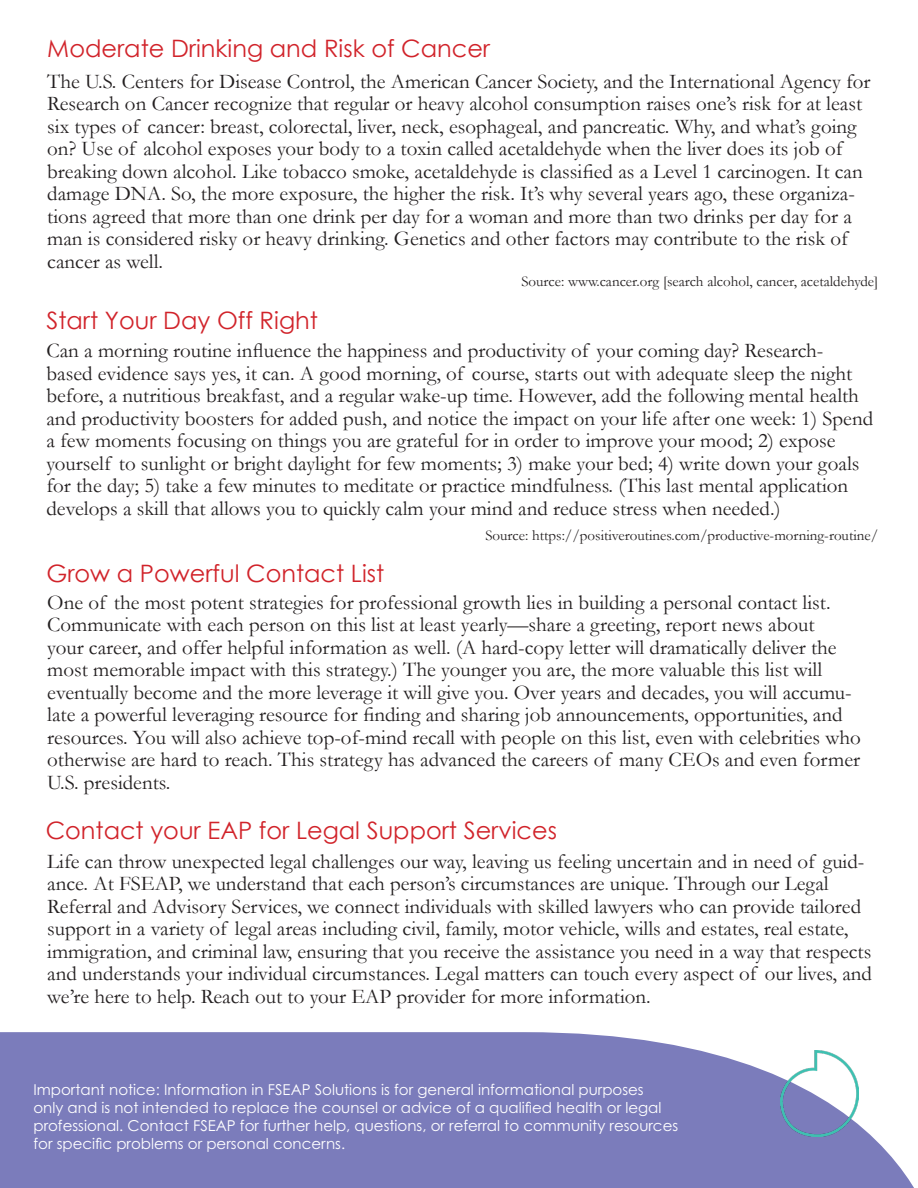
<style>
.page{position:relative;width:918px;height:1188px;background:#fff}
.page>*{position:absolute;margin:0;border:0;box-sizing:border-box;transform-origin:0 0}
.t1{font:24px "Century Gothic";color:#d1232a}
.t2{font:21px/22.5px "Garamond";color:#231f20}
.t3{font:15px/18px "Century Gothic Pro";color:#fff}
.t4{font:15px "Garamond";color:#231f20}
</style>
<div class="page">
<svg style="left:0;top:1032px;width:914px;height:156px;background:#8687c0"></svg>
<img style="left:781px;top:1050px;width:78px;height:87px">
<p class="t1" style="left:47px;top:31px;width:444px">Moderate Drinking and Risk of Cancer</p>
<p class="t2" style="left:47px;top:69px;width:825px">The U.S. Centers for Disease Control, the American Cancer Society, and the International Agency for Research on Cancer recognize that regular or heavy alcohol consumption raises one’s risk for at least six types of cancer: breast, colorectal, liver, neck, esophageal, and pancreatic. Why, and what’s going on? Use of alcohol exposes your body to a toxin called acetaldehyde when the liver does its job of breaking down alcohol. Like tobacco smoke, acetaldehyde is classified as a Level 1 carcinogen. It can damage DNA. So, the more exposure, the higher the risk. It’s why several years ago, these organiza&shy;tions agreed that more than one drink per day for a woman and more than two drinks per day for a man is considered risky or heavy drinking. Genetics and other factors may contribute to the risk of cancer as well.</p>
<p class="t4" style="left:521px;top:271px;width:358px">Source: www.cancer.org [search alcohol, cancer, acetaldehyde]</p>
<p class="t1" style="left:46px;top:304px;width:273px">Start Your Day Off Right</p>
<p class="t2" style="left:46px;top:339px;width:828px">Can a morning routine influence the happiness and productivity of your coming day? Research&shy;based evidence says yes, it can. A good morning, of course, starts out with adequate sleep the night before, a nutritious breakfast, and a regular wake-up time. However, add the following mental health and productivity boosters for added push, and notice the impact on your life after one week: 1) Spend a few moments focusing on things you are grateful for in order to improve your mood; 2) expose yourself to sunlight or bright daylight for few moments; 3) make your bed; 4) write down your goals for the day; 5) take a few minutes to meditate or practice mindfulness. (This last mental application develops a skill that allows you to quickly calm your mind and reduce stress when needed.)</p>
<p class="t4" style="left:485px;top:525px;width:394px">Source: https://positiveroutines.com/productive-morning-routine/</p>
<p class="t1" style="left:46px;top:557px;width:339px">Grow a Powerful Contact List</p>
<p class="t2" style="left:47px;top:590px;width:815px">One of the most potent strategies for professional growth lies in building a personal contact list.<br>Communicate with each person on this list at least yearly—share a greeting, report news about<br>your career, and offer helpful information as well. (A hard-copy letter will dramatically deliver the most memorable impact with this strategy.) The younger you are, the more valuable this list will eventually become and the more leverage it will give you. Over years and decades, you will accumu&shy;late a powerful leveraging resource for finding and sharing job announcements, opportunities, and resources. You will also achieve top-of-mind recall with people on this list, even with celebrities who otherwise are hard to reach. This strategy has advanced the careers of many CEOs and even former U.S. presidents.</p>
<p class="t1" style="left:46px;top:814px;width:513px">Contact your EAP for Legal Support Services</p>
<p class="t2" style="left:47px;top:850px;width:826px">Life can throw unexpected legal challenges our way, leaving us feeling uncertain and in need of guid&shy;ance. At FSEAP, we understand that each person’s circumstances are unique. Through our Legal Referral and Advisory Services, we connect individuals with skilled lawyers who can provide tailored support in a variety of legal areas including civil, family, motor vehicle, wills and estates, real estate, immigration, and criminal law, ensuring that you receive the assistance you need in a way that respects and understands your individual circumstances. Legal matters can touch every aspect of our lives, and we’re here to help. Reach out to your EAP provider for more information.</p>
<p class="t3" style="left:33px;top:1081px;width:646px">Important notice: Information in FSEAP Solutions is for general informational purposes<br>only and is not intended to replace the counsel or advice of a qualified health or legal professional. Contact FSEAP for further help, questions, or referral to community resources for specific problems or personal concerns.</p>
</div>
